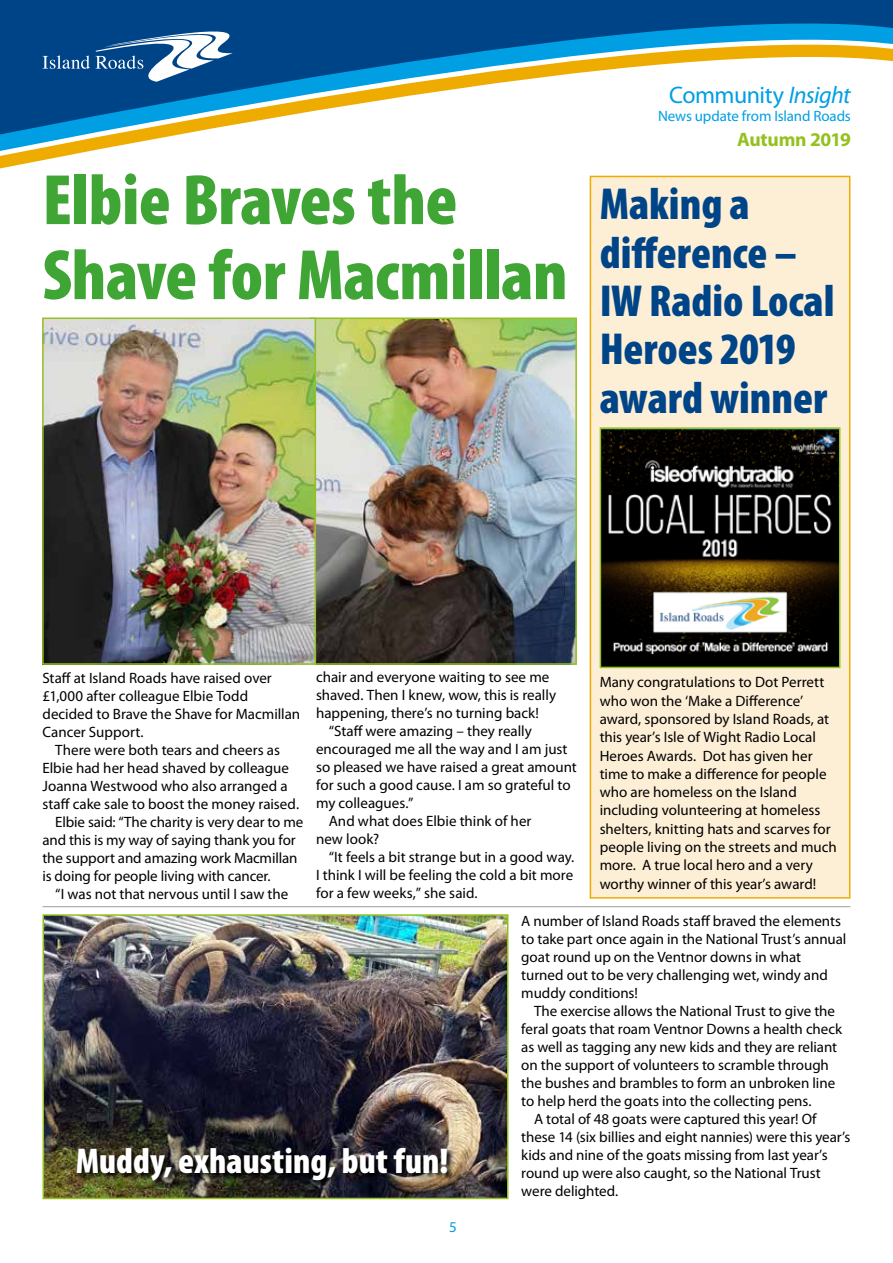
<style>
.page{position:relative;width:893px;height:1263px;background:#fff}
.page>*{position:absolute;margin:0;border:0;box-sizing:border-box;transform-origin:0 0}
.t1{font:900 condensed 72px/75px "Myriad Pro";letter-spacing:-.005em;color:#3fa535}
.t2{font:900 condensed 45px/48.3px "Myriad Pro";color:#048}
.t3{font:900 condensed 36px "Myriad Pro";color:#fff}
.t4{font:24px "Myriad Pro";letter-spacing:-.02em;color:#009fe3}
.t5{font:700 19.5px "Myriad Pro";letter-spacing:-.015em;color:#95c11f}
.t6{font:15px/18.3px "Myriad Pro";color:#000}
.t7{font:15px "Myriad Pro";letter-spacing:-.01em;color:#009fe3}
.s1{font-style:italic}
</style>
<div class="page">
<svg style="left:0;top:3px;width:893px;height:194px"></svg>
<svg style="left:43px;top:55px;width:47px;height:14px"></svg>
<svg style="left:96px;top:19px;width:162px;height:63px"></svg>
<img style="left:316px;top:320px;width:258px;height:342px">
<div style="left:310px;top:317px;width:267px;height:348px;border:2px solid #95c11f"></div>
<img style="left:45px;top:320px;width:268px;height:342px">
<div style="left:42px;top:317px;width:274px;height:348px;border:2px solid #95c11f"></div>
<hr style="left:43px;top:906px;width:807px;height:1px;background:#9d9d9c">
<div style="left:590px;top:176px;width:260px;height:722px;background:#fdeed6"></div>
<div style="left:590px;top:176px;width:260px;height:723px;border:2px solid #eeab00"></div>
<img style="left:603px;top:430px;width:234px;height:235px">
<div style="left:600px;top:427px;width:240px;height:241px;border:2px solid #95c11f"></div>
<img style="left:46px;top:917px;width:459px;height:279px">
<div style="left:43px;top:914px;width:465px;height:285px;border:2px solid #95c11f"></div>
<img style="left:75px;top:1146px;width:379px;height:42px">
<h1 class="t1" style="left:43px;top:161px;width:527px">Elbie Braves the<br>Shave for Macmillan</h1>
<h3 class="t4" style="left:669px;top:80px;width:183px">Community <span class="s1">Insight</span></h3>
<p class="t7" style="left:658px;top:107px;width:194px">News update from Island Roads</p>
<h3 class="t5" style="left:737px;top:127px;width:115px">Autumn 2019</h3>
<h2 class="t2" style="left:600px;top:179px;width:236px">Making a difference –<br>IW Radio Local<br>Heroes 2019 award winner</h2>
<p class="t6" style="left:316px;top:668px;width:235px">chair and everyone waiting to see me</p>
<p class="t6" style="left:316px;top:686px;width:241px">shaved. Then I knew, wow, this is really</p>
<p class="t6" style="left:316px;top:704px;width:224px">happening, there’s no turning back!</p>
<p class="t6" style="left:329px;top:722px;width:204px">“Staff were amazing – they really</p>
<p class="t6" style="left:316px;top:740px;width:253px">encouraged me all the way and I am just</p>
<p class="t6" style="left:316px;top:758px;width:262px">so pleased we have raised a great amount</p>
<p class="t6" style="left:316px;top:776px;width:256px">for such a good cause. I am so grateful to</p>
<p class="t6" style="left:316px;top:794px;width:99px">my colleagues.”</p>
<p class="t6" style="left:329px;top:812px;width:204px">And what does Elbie think of her</p>
<p class="t6" style="left:316px;top:830px;width:65px">new look?</p>
<p class="t6" style="left:329px;top:848px;width:247px">“It feels a bit strange but in a good way.</p>
<p class="t6" style="left:316px;top:866px;width:259px">I think I will be feeling the cold a bit more</p>
<p class="t6" style="left:316px;top:884px;width:163px">for a few weeks,” she said.</p>
<p class="t6" style="left:521px;top:911px;width:327px">A number of Island Roads staff braved the elements to take part once again in the National Trust’s annual goat round up on the Ventnor downs in what turned out to be very challenging wet, windy and muddy conditions!</p>
<p class="t6" style="left:534px;top:1001px;width:303px">The exercise allows the National Trust to give the</p>
<p class="t6" style="left:521px;top:1019px;width:322px">feral goats that roam Ventnor Downs a health check</p>
<p class="t6" style="left:521px;top:1037px;width:317px">as well as tagging any new kids and they are reliant</p>
<p class="t6" style="left:521px;top:1055px;width:309px">on the support of volunteers to scramble through</p>
<p class="t6" style="left:521px;top:1073px;width:315px">the bushes and brambles to form an unbroken line</p>
<p class="t6" style="left:521px;top:1091px;width:292px">to help herd the goats into the collecting pens.</p>
<p class="t6" style="left:534px;top:1109px;width:284px">A total of 48 goats were captured this year! Of</p>
<p class="t6" style="left:521px;top:1127px;width:331px">these 14 (six billies and eight nannies) were this year’s</p>
<p class="t6" style="left:521px;top:1145px;width:308px">kids and nine of the goats missing from last year’s</p>
<p class="t6" style="left:521px;top:1163px;width:301px">round up were also caught, so the National Trust</p>
<p class="t6" style="left:521px;top:1181px;width:99px">were delighted.</p>
<p class="t6" style="left:43px;top:668px;width:259px">Staff at Island Roads have raised over £1,000 after colleague Elbie Todd decided to Brave the Shave for Macmillan<br>Cancer Support.</p>
<p class="t6" style="left:55px;top:740px;width:226px">There were both tears and cheers as</p>
<p class="t6" style="left:43px;top:758px;width:248px">Elbie had her head shaved by colleague</p>
<p class="t6" style="left:43px;top:776px;width:247px">Joanna Westwood who also arranged a</p>
<p class="t6" style="left:43px;top:794px;width:258px">staff cake sale to boost the money raised.</p>
<p class="t6" style="left:55px;top:812px;width:250px">Elbie said: “The charity is very dear to me</p>
<p class="t6" style="left:43px;top:830px;width:255px">and this is my way of saying thank you for</p>
<p class="t6" style="left:43px;top:848px;width:256px">the support and amazing work Macmillan</p>
<p class="t6" style="left:43px;top:866px;width:230px">is doing for people living with cancer.</p>
<p class="t6" style="left:55px;top:884px;width:235px">“I was not that nervous until I saw the</p>
<p class="t6" style="left:600px;top:673px;width:239px">Many congratulations to Dot Perrett who won the ‘Make a Difference’ award, sponsored by Island Roads, at this year’s Isle of Wight Radio Local Heroes Awards. Dot has given her time to make a difference for people who are homeless on the Island including volunteering at homeless shelters, knitting hats and scarves for people living on the streets and much more. A true local hero and a very worthy winner of this year’s award!</p>
<h3 class="t3" style="left:76px;top:1138px;width:374px">Muddy, exhausting, but fun!</h3>
<p class="t7" style="left:449px;top:1217px;width:9px">5</p>
</div>
